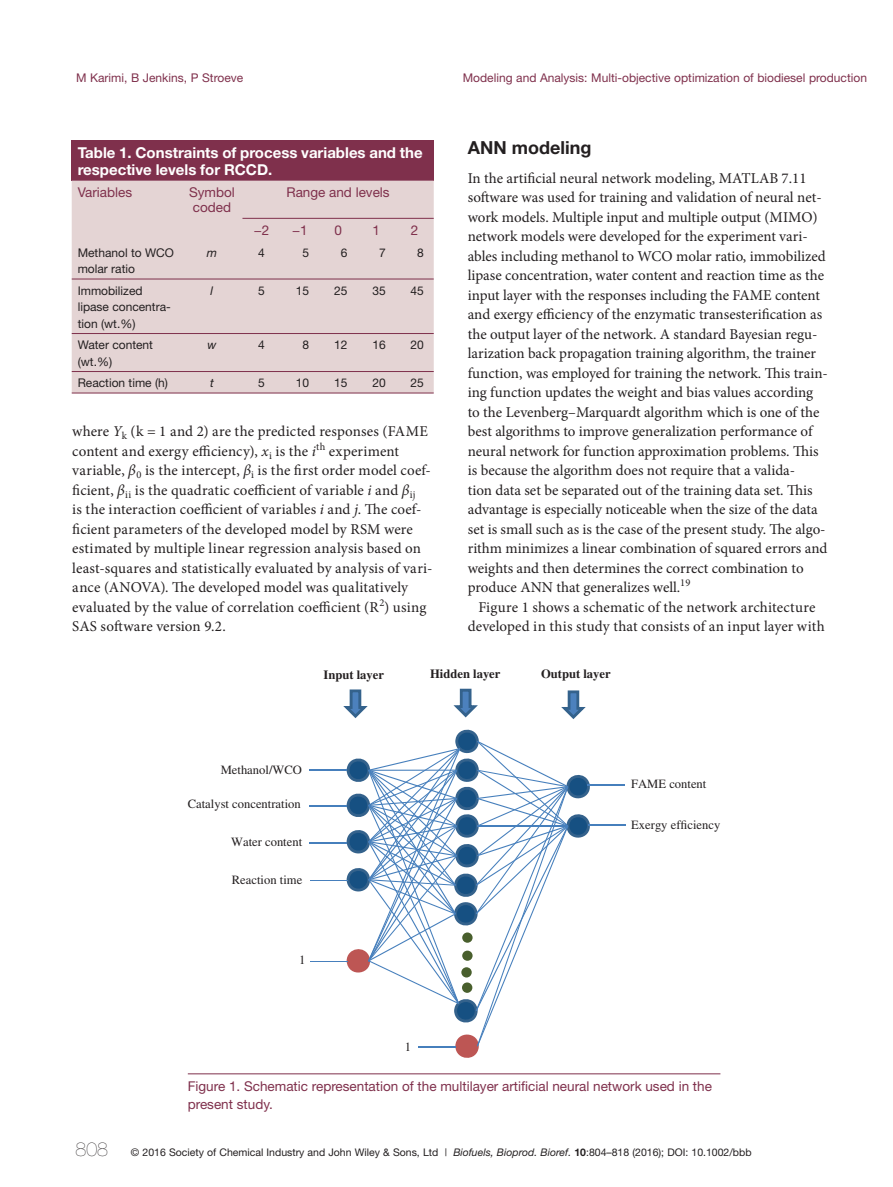
<style>
.page{position:relative;width:893px;height:1187px;background:#fff}
.page>*{position:absolute;margin:0;border:0;box-sizing:border-box;transform-origin:0 0}
.t1{font:700 18px "Helvetica Neue";color:#231f20}
.t2{font:15px/19.5px "Minion Pro";color:#231f20}
.t3{font:700 15px/16.5px "Helvetica Neue";color:#fff}
.t4{font:13.5px/18px "Helvetica Neue";color:#7f304c}
.t5{font:12.6px "Times LT Std";color:#231f20}
.t6{font:700 12.6px "Times LT Std";color:#231f20}
.t7{font:12px/16.5px "Helvetica Neue";color:#231f20}
.t8{font:12px "Helvetica Neue";color:#7f304c}
.t9{font:italic 12px "Helvetica Neue";color:#231f20}
.t10{font:10.5px "Helvetica Neue";color:#231f20}
.s1{font-style:italic}
.s2{font-weight:200;font-size:19.5px}
.s3{font-weight:700}
</style>
<div class="page">
<hr style="left:188px;top:1073px;width:532px;height:1px;background:#7f304c">
<hr style="left:310px;top:769px;width:37px;height:1px;background:#467fbc">
<hr style="left:310px;top:805px;width:37px;height:1px;background:#467fbc">
<hr style="left:309px;top:842px;width:37px;height:1px;background:#467fbc">
<hr style="left:310px;top:880px;width:37px;height:1px;background:#467fbc">
<hr style="left:310px;top:960px;width:37px;height:1px;background:#467fbc">
<hr style="left:588px;top:784px;width:37px;height:1px;background:#467fbc">
<hr style="left:588px;top:824px;width:38px;height:1px;background:#467fbc">
<svg style="left:347px;top:729px;width:245px;height:329px"></svg>
<svg style="left:343px;top:689px;width:25px;height:29px"></svg>
<svg style="left:561px;top:690px;width:25px;height:29px"></svg>
<svg style="left:453px;top:688px;width:25px;height:29px"></svg>
<div style="left:72px;top:140px;width:362px;height:41px;background:#7f304c"></div>
<div style="left:72px;top:181px;width:362px;height:212px;background:#e4d4d4"></div>
<hr style="left:72px;top:279px;width:362px;height:1px;background:#7f304c">
<hr style="left:72px;top:333px;width:362px;height:1px;background:#7f304c">
<hr style="left:72px;top:371px;width:362px;height:1px;background:#7f304c">
<hr style="left:72px;top:393px;width:362px;height:1px;background:#7f304c">
<hr style="left:242px;top:218px;width:153px;height:1px;background:#7f304c">
<hr style="left:395px;top:218px;width:39px;height:1px;background:#7f304c">
<p class="t8" style="left:76px;top:73px;width:169px">M Karimi, B Jenkins, P Stroeve</p>
<p class="t8" style="left:463px;top:73px;width:406px">Modeling and Analysis: Multi-objective optimization of biodiesel production</p>
<p class="t3" style="left:78px;top:146px;width:346px">Table 1. Constraints of process variables and the respective levels for RCCD.</p>
<p class="t4" style="left:78px;top:185px;width:56px">Variables</p>
<p class="t4" style="left:189px;top:186px;width:47px;line-height:15px">Symbol coded</p>
<p class="t4" style="left:286px;top:185px;width:105px">Range and levels</p>
<p class="t4" style="left:254px;top:222px;width:17px">−2</p>
<p class="t4" style="left:292px;top:222px;width:17px">−1</p>
<p class="t4" style="left:334px;top:222px;width:9px">0</p>
<p class="t4" style="left:373px;top:222px;width:9px">1</p>
<p class="t4" style="left:411px;top:222px;width:9px">2</p>
<p class="t7" style="left:78px;top:245px;width:98px">Methanol to WCO molar ratio</p>
<p class="t9" style="left:207px;top:248px;width:12px">m</p>
<p class="t7" style="left:258px;top:245px;width:8px">4</p>
<p class="t7" style="left:303px;top:245px;width:8px">5</p>
<p class="t7" style="left:341px;top:245px;width:8px">6</p>
<p class="t7" style="left:379px;top:245px;width:8px">7</p>
<p class="t7" style="left:417px;top:245px;width:8px">8</p>
<p class="t7" style="left:78px;top:283px;width:95px">Immobilized lipase concentra&shy;tion (wt.%)</p>
<p class="t9" style="left:211px;top:286px;width:4px">l</p>
<p class="t7" style="left:258px;top:283px;width:8px">5</p>
<p class="t7" style="left:296px;top:283px;width:15px">15</p>
<p class="t7" style="left:334px;top:283px;width:15px">25</p>
<p class="t7" style="left:372px;top:283px;width:15px">35</p>
<p class="t7" style="left:411px;top:283px;width:15px">45</p>
<p class="t7" style="left:78px;top:337px;width:77px">Water content (wt.%)</p>
<p class="t9" style="left:207px;top:340px;width:11px">w</p>
<p class="t7" style="left:258px;top:337px;width:8px">4</p>
<p class="t7" style="left:303px;top:337px;width:8px">8</p>
<p class="t7" style="left:334px;top:337px;width:15px">12</p>
<p class="t7" style="left:372px;top:337px;width:15px">16</p>
<p class="t7" style="left:411px;top:337px;width:15px">20</p>
<p class="t7" style="left:78px;top:375px;width:92px">Reaction time (h)</p>
<p class="t9" style="left:210px;top:378px;width:5px">t</p>
<p class="t7" style="left:258px;top:375px;width:8px">5</p>
<p class="t7" style="left:296px;top:375px;width:15px">10</p>
<p class="t7" style="left:334px;top:375px;width:15px">15</p>
<p class="t7" style="left:372px;top:375px;width:15px">20</p>
<p class="t7" style="left:411px;top:375px;width:15px">25</p>
<p class="t2" style="left:72px;top:423px;width:362px">where <span class="s1">Y</span><sub>k</sub> (k = 1 and 2) are the predicted responses (FAME content and exergy efficiency), <span class="s1">x</span><sub>i</sub> is the <span class="s1">i</span><sup>th</sup> experiment variable, <span class="s1">β</span><sub>0</sub> is the intercept, <span class="s1">β</span><sub>i</sub> is the first order model coef&shy;ficient, <span class="s1">β</span><sub>ii</sub> is the quadratic coefficient of variable <span class="s1">i</span> and <span class="s1">β</span><sub>ij<br></sub>is the interaction coefficient of variables <span class="s1">i</span> and <span class="s1">j</span>. The coef&shy;ficient parameters of the developed model by RSM were estimated by multiple linear regression analysis based on least-squares and statistically evaluated by analysis of vari&shy;ance (ANOVA). The developed model was qualitatively evaluated by the value of correlation coefficient (R<sup>2</sup>) using SAS software version 9.2.</p>
<p class="t1" style="left:468px;top:142px;width:125px">ANN modeling</p>
<p class="t2" style="left:468px;top:169px;width:362px">In the artificial neural network modeling, MATLAB 7.11 software was used for training and validation of neural net&shy;work models. Multiple input and multiple output (MIMO) network models were developed for the experiment vari&shy;ables including methanol to WCO molar ratio, immobilized lipase concentration, water content and reaction time as the input layer with the responses including the FAME content and exergy efficiency of the enzymatic transesterification as the output layer of the network. A standard Bayesian regu&shy;larization back propagation training algorithm, the trainer function, was employed for training the network. This train&shy;ing function updates the weight and bias values according to the Levenberg–Marquardt algorithm which is one of the best algorithms to improve generalization performance of neural network for function approximation problems. This is because the algorithm does not require that a valida-<br>tion data set be separated out of the training data set. This advantage is especially noticeable when the size of the data set is small such as is the case of the present study. The algo&shy;rithm minimizes a linear combination of squared errors and weights and then determines the correct combination to produce ANN that generalizes well.<sup>19</sup></p>
<p class="t2" style="left:468px;top:598px;width:359px;text-align:center">Figure 1 shows a schematic of the network architecture developed in this study that consists of an input layer with</p>
<p class="t6" style="left:324px;top:666px;width:62px">Input layer</p>
<p class="t6" style="left:430px;top:666px;width:72px">Hidden layer</p>
<p class="t6" style="left:541px;top:666px;width:71px">Output layer</p>
<p class="t5" style="left:221px;top:764px;width:83px">Methanol/WCO</p>
<p class="t5" style="left:188px;top:799px;width:115px">Catalyst concentration</p>
<p class="t5" style="left:231px;top:837px;width:73px">Water content</p>
<p class="t5" style="left:232px;top:874px;width:72px">Reaction time</p>
<p class="t5" style="left:299px;top:954px;width:8px">1</p>
<p class="t5" style="left:405px;top:1041px;width:8px">1</p>
<p class="t5" style="left:631px;top:779px;width:77px">FAME content</p>
<p class="t5" style="left:631px;top:820px;width:91px">Exergy efficiency</p>
<p class="t4" style="left:188px;top:1078px;width:526px">Figure 1. Schematic representation of the multilayer artificial neural network used in the present study.</p>
<p class="t10" style="left:76px;top:1148px;width:677px"><span class="s2">808</span> © 2016 Society of Chemical Industry and John Wiley &amp; Sons, Ltd | <span class="s1">Biofuels, Bioprod. Bioref.</span> <span class="s3">10</span>:804–818 (2016); DOI: 10.1002/bbb</p>
</div>
